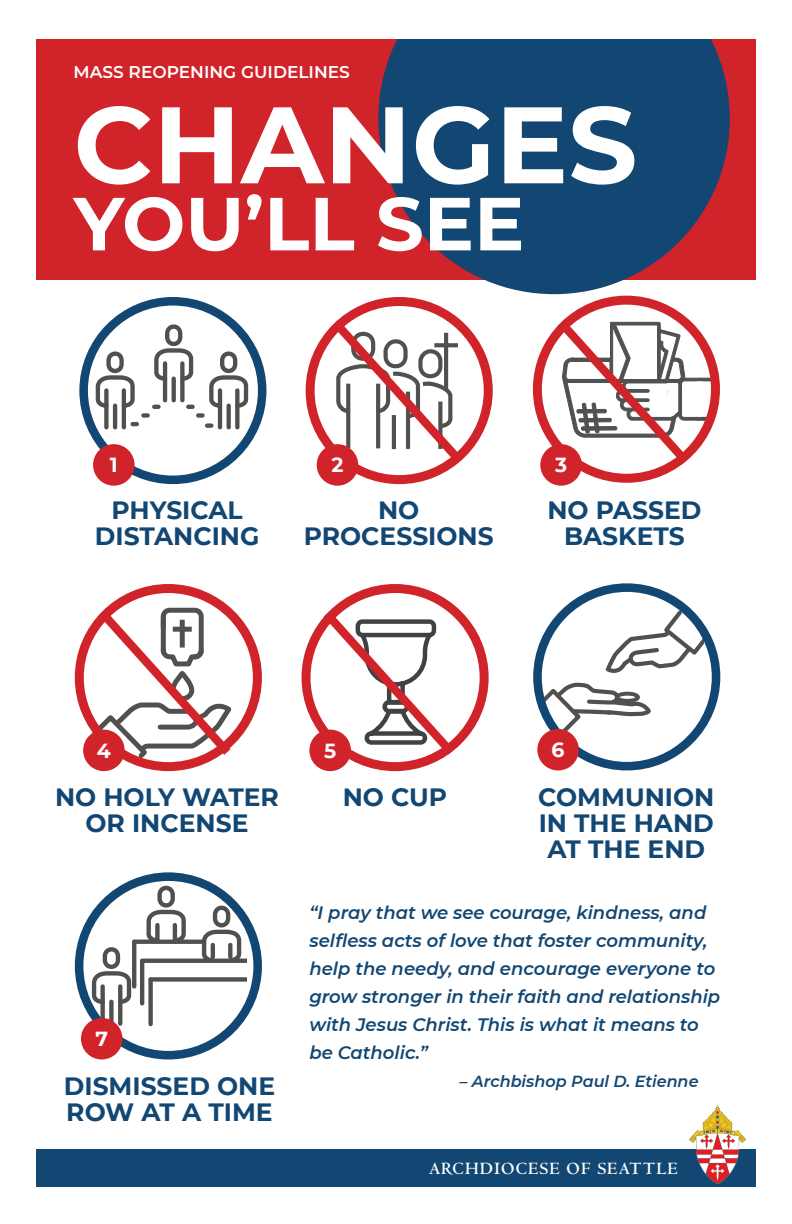
<style>
.page{position:relative;width:792px;height:1224px;background:#fff}
.page>*{position:absolute;margin:0;border:0;box-sizing:border-box;transform-origin:0 0}
.t1{font:700 108.5px "Montserrat";color:#fff}
.t2{font:700 75px "Montserrat";color:#fff}
.t3{font:700 25px/26px "Montserrat";color:#124773;text-align:center}
.t4{font:700 20.4px "Montserrat";color:#fff}
.t5{font:italic 600 18px/28px "Montserrat";color:#124773}
.t6{font:700 18px "Centaur";letter-spacing:.06em;color:#fff}
.t7{font:600 17px "Montserrat";color:#fff}
.t8{font:italic 600 16px "Montserrat";color:#124773}
</style>
<div class="page">
<svg style="left:539px;top:682px;width:112px;height:58px"></svg>
<svg style="left:605px;top:610px;width:99px;height:63px"></svg>
<div style="left:617px;top:694px;width:21px;height:7px;background:#fff;border-radius:50%"></div>
<div style="left:615px;top:692px;width:25px;height:11px;border:4px solid #50504f;border-radius:50%"></div>
<div style="left:75px;top:584px;width:187px;height:187px;border:9px solid #d1232a;border-radius:50%"></div>
<div style="left:36px;top:35px;width:720px;height:244px;background:#d1232a"></div>
<svg style="left:84px;top:301px;width:178px;height:179px"></svg>
<div style="left:79px;top:297px;width:187px;height:187px;border:9px solid #124773;border-radius:50%"></div>
<div style="left:533px;top:583px;width:187px;height:187px;border:9px solid #124773;border-radius:50%"></div>
<svg style="left:310px;top:301px;width:178px;height:179px"></svg>
<div style="left:306px;top:297px;width:187px;height:187px;border:9px solid #d1232a;border-radius:50%"></div>
<svg style="left:306px;top:589px;width:178px;height:178px"></svg>
<div style="left:302px;top:584px;width:187px;height:187px;border:9px solid #d1232a;border-radius:50%"></div>
<div style="left:75px;top:872px;width:187px;height:187px;border:9px solid #124773;border-radius:50%"></div>
<div style="left:533px;top:296px;width:187px;height:187px;border:9px solid #d1232a;border-radius:50%"></div>
<svg style="left:378px;top:38px;width:352px;height:256px;fill:#124773"></svg>
<div style="left:0;top:0;width:792px;height:38px;background:#fff"></div>
<svg style="left:133px;top:422px;width:4px;height:4px"></svg>
<hr style="left:122px;top:390px;width:4px;height:37px;background:#50504f">
<div style="left:104px;top:390px;width:5px;height:37px;background:#50504f"></div>
<hr style="left:113px;top:406px;width:4px;height:21px;background:#50504f">
<svg style="left:95px;top:349px;width:42px;height:61px"></svg>
<svg style="left:143px;top:324px;width:105px;height:104px"></svg>
<svg style="left:144px;top:885px;width:44px;height:55px"></svg>
<svg style="left:134px;top:940px;width:66px;height:4px"></svg>
<svg style="left:118px;top:1006px;width:4px;height:18px"></svg>
<div style="left:100px;top:986px;width:5px;height:38px;background:#50504f"></div>
<div style="left:109px;top:1002px;width:5px;height:22px;background:#50504f"></div>
<svg style="left:92px;top:947px;width:41px;height:59px"></svg>
<svg style="left:200px;top:903px;width:43px;height:56px"></svg>
<hr style="left:142px;top:959px;width:105px;height:4px;background:#50504f">
<div style="left:151px;top:977px;width:96px;height:5px;background:#50504f"></div>
<hr style="left:132px;top:942px;width:4px;height:44px;background:#50504f">
<hr style="left:140px;top:961px;width:4px;height:42px;background:#50504f">
<div style="left:148px;top:979px;width:5px;height:45px;background:#50504f"></div>
<div style="left:93px;top:444px;width:42px;height:42px;background:#d1232a;border-radius:50%"></div>
<div style="left:83px;top:730px;width:42px;height:41px;background:#d1232a;border-radius:50%"></div>
<div style="left:537px;top:729px;width:42px;height:41px;background:#d1232a;border-radius:50%"></div>
<div style="left:309px;top:730px;width:42px;height:41px;background:#d1232a;border-radius:50%"></div>
<div style="left:81px;top:1018px;width:42px;height:41px;background:#d1232a;border-radius:50%"></div>
<div style="left:317px;top:444px;width:41px;height:42px;background:#d1232a;border-radius:50%"></div>
<div style="left:540px;top:444px;width:42px;height:42px;background:#d1232a;border-radius:50%"></div>
<svg style="left:324px;top:311px;width:148px;height:162px"></svg>
<svg style="left:549px;top:311px;width:162px;height:162px"></svg>
<svg style="left:91px;top:602px;width:148px;height:162px"></svg>
<svg style="left:315px;top:602px;width:148px;height:162px"></svg>
<div style="left:36px;top:1150px;width:720px;height:37px;background:#124773"></div>
<img style="left:690px;top:1105px;width:55px;height:79px">
<p class="t7" style="left:74px;top:60px;width:278px">MASS REOPENING GUIDELINES</p>
<p class="t1" style="left:74px;top:67px;width:565px">CHANGES</p>
<p class="t2" style="left:74px;top:170px;width:452px">YOU’LL SEE</p>
<p class="t4" style="left:110px;top:450px;width:9px">1</p>
<p class="t3" style="left:95px;top:496px;width:166px">PHYSICAL<br>DISTANCING</p>
<p class="t4" style="left:331px;top:450px;width:14px">2</p>
<p class="t4" style="left:555px;top:450px;width:14px">3</p>
<p class="t3" style="left:304px;top:496px;width:191px">NO<br>PROCESSIONS</p>
<p class="t3" style="left:547px;top:496px;width:156px">NO PASSED<br>BASKETS</p>
<p class="t4" style="left:97px;top:736px;width:16px">4</p>
<p class="t4" style="left:324px;top:736px;width:14px">5</p>
<p class="t4" style="left:552px;top:735px;width:14px">6</p>
<p class="t3" style="left:55px;top:783px;width:225px">NO HOLY WATER<br>OR INCENSE</p>
<p class="t3" style="left:538px;top:783px;width:178px">COMMUNION<br>IN THE HAND<br>AT THE END</p>
<p class="t3" style="left:343px;top:783px;width:106px">NO CUP</p>
<p class="t4" style="left:95px;top:1024px;width:14px">7</p>
<p class="t3" style="left:64px;top:1072px;width:213px;text-align:left">DISMISSED ONE<br>ROW AT A TIME</p>
<p class="t5" style="left:309px;top:898px;width:412px">“I pray that we see courage, kindness, and selfless acts of love that foster community, help the needy, and encourage everyone to grow stronger in their faith and relationship with Jesus Christ. This is what it means to be Catholic.”</p>
<p class="t8" style="left:460px;top:1070px;width:241px">– Archbishop Paul D. Etienne</p>
<p class="t6" style="left:429px;top:1159px;width:250px">ARCHDIOCESE OF SEATTLE</p>
</div>
